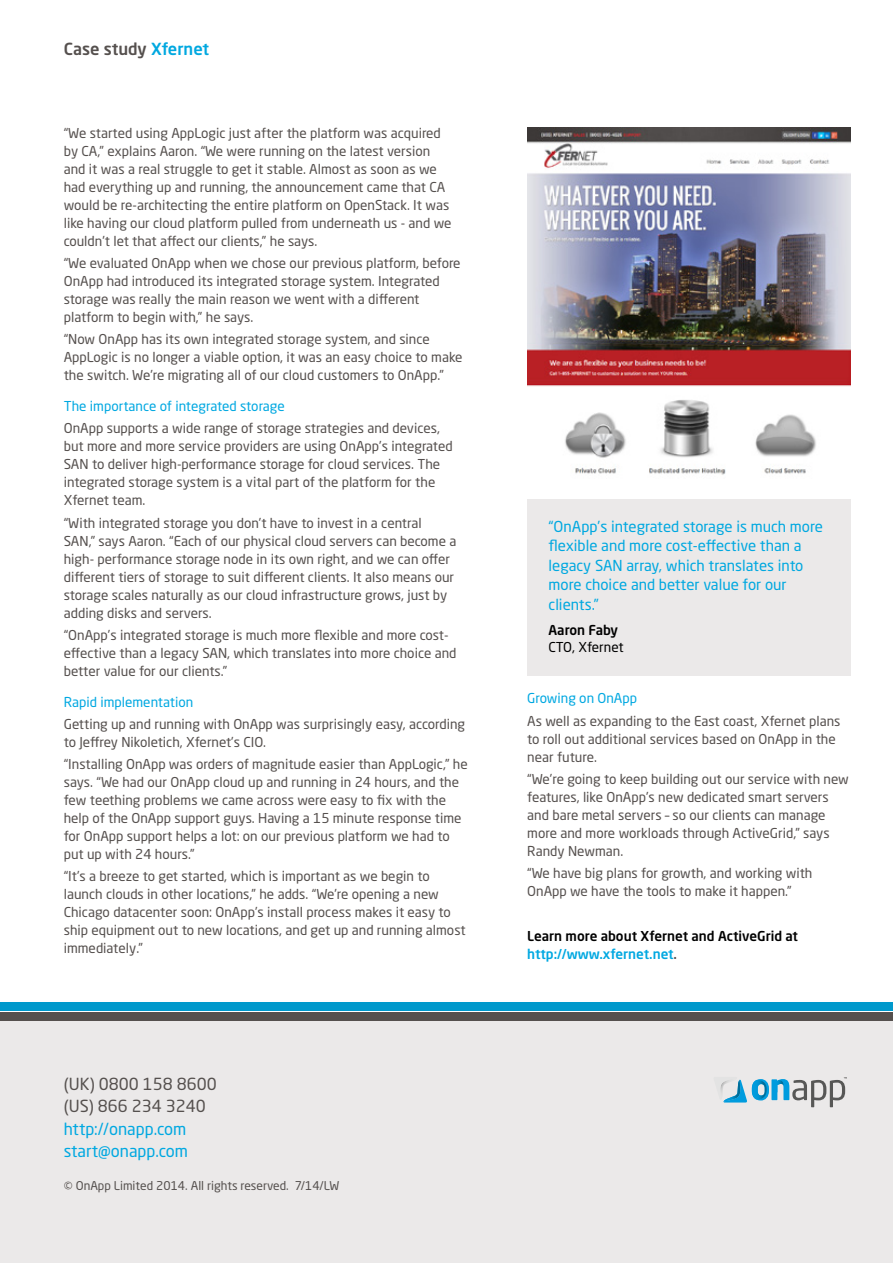
<style>
.page{position:relative;width:893px;height:1263px;background:#fff}
.page>*{position:absolute;margin:0;border:0;box-sizing:border-box;transform-origin:0 0}
.t1{font:16.5px/22.5px "Neo Sans Std";color:#00a8e1}
.t2{font:16.5px/22.5px "Neo Sans Std";color:#55504e}
.t3{font:500 16.5px "Neo Sans Std";color:#55504e}
.t4{font:15px/19.5px "Neo Sans Std";color:#00a8e0}
.t5{font:13.5px/18px "Neo Sans Std";color:#55504e}
.t6{font:500 13.5px/18px "Neo Sans Std";color:#000}
.t7{font:13.5px "Neo Sans Std";color:#00a8e1}
.t8{font:13.5px "Neo Sans Std";color:#000}
.t9{font:12px "Neo Sans Std";color:#55504e}
.s1{color:#00a8e0}
.s2{color:#00a8e1}
.s3{color:#55504e}
</style>
<div class="page">
<div style="left:0;top:1020px;width:893px;height:243px;background:#ebe9e9"></div>
<div style="left:0;top:1012px;width:893px;height:8px;background:#55504e"></div>
<div style="left:0;top:1003px;width:893px;height:8px;background:#09c"></div>
<svg style="left:720px;top:1077px;width:127px;height:30px"></svg>
<img style="left:724px;top:1080px;width:16px;height:21px">
<div style="left:527px;top:499px;width:323px;height:176px;background:#ebe9e9"></div>
<img style="left:527px;top:128px;width:323px;height:347px">
<p class="t3" style="left:64px;top:39px;width:147px">Case study <span class="s1">Xfernet</span></p>
<p class="t5" style="left:64px;top:124px;width:389px">“We started using AppLogic just after the platform was acquired by CA,” explains Aaron. “We were running on the latest version and it was a real struggle to get it stable. Almost as soon as we had everything up and running, the announcement came that CA would be re-architecting the entire platform on OpenStack. It was like having our cloud platform pulled from underneath us - and we couldn’t let that affect our clients,” he says.</p>
<p class="t5" style="left:64px;top:254px;width:398px">“We evaluated OnApp when we chose our previous platform, before OnApp had introduced its integrated storage system. Integrated storage was really the main reason we went with a different platform to begin with,” he says.</p>
<p class="t5" style="left:64px;top:330px;width:400px">“Now OnApp has its own integrated storage system, and since<br>AppLogic is no longer a viable option, it was an easy choice to make the switch. We’re migrating all of our cloud customers to OnApp.”</p>
<p class="t7" style="left:64px;top:398px;width:223px">The importance of integrated storage</p>
<p class="t5" style="left:64px;top:419px;width:390px">OnApp supports a wide range of storage strategies and devices, but more and more service providers are using OnApp’s integrated SAN to deliver high-performance storage for cloud services. The integrated storage system is a vital part of the platform for the Xfernet team.</p>
<p class="t5" style="left:64px;top:513px;width:394px">“With integrated storage you don’t have to invest in a central SAN,” says Aaron. “Each of our physical cloud servers can become a high- performance storage node in its own right, and we can offer different tiers of storage to suit different clients. It also means our storage scales naturally as our cloud infrastructure grows, just by adding disks and servers.</p>
<p class="t5" style="left:64px;top:626px;width:394px">“OnApp’s integrated storage is much more flexible and more cost&shy;effective than a legacy SAN, which translates into more choice and better value for our clients.”</p>
<p class="t7" style="left:64px;top:693px;width:131px">Rapid implementation</p>
<p class="t5" style="left:64px;top:715px;width:403px">Getting up and running with OnApp was surprisingly easy, according to Jeffrey Nikoletich, Xfernet’s CIO.</p>
<p class="t5" style="left:64px;top:755px;width:405px">“Installing OnApp was orders of magnitude easier than AppLogic,” he says. “We had our OnApp cloud up and running in 24 hours, and the few teething problems we came across were easy to fix with the help of the OnApp support guys. Having a 15 minute response time for OnApp support helps a lot: on our previous platform we had to put up with 24 hours.”</p>
<p class="t5" style="left:64px;top:867px;width:403px">“It’s a breeze to get started, which is important as we begin to launch clouds in other locations,” he adds. “We’re opening a new Chicago datacenter soon: OnApp’s install process makes it easy to ship equipment out to new locations, and get up and running almost immediately.”</p>
<p class="t2" style="left:64px;top:1072px;width:155px">(UK) 0800 158 8600 (US) 866 234 3240</p>
<p class="t1" style="left:64px;top:1117px;width:126px">http://onapp.com start@onapp.com</p>
<p class="t9" style="left:64px;top:1178px;width:277px">© OnApp Limited 2014. All rights reserved. 7/14/LW</p>
<p class="t4" style="left:549px;top:516px;width:276px">“OnApp’s integrated storage is much more flexible and more cost-effective than a legacy SAN array, which translates into more choice and better value for our clients.”</p>
<p class="t6" style="left:549px;top:621px;width:71px">Aaron Faby</p>
<p class="t8" style="left:549px;top:638px;width:77px">CTO, Xfernet</p>
<p class="t7" style="left:527px;top:690px;width:111px">Growing on OnApp</p>
<p class="t5" style="left:527px;top:711px;width:315px">As well as expanding to the East coast, Xfernet plans to roll out additional services based on OnApp in the near future.</p>
<p class="t5" style="left:527px;top:770px;width:323px">“We’re going to keep building out our service with new features, like OnApp’s new dedicated smart servers and bare metal servers – so our clients can manage more and more workloads through ActiveGrid,” says Randy Newman.</p>
<p class="t5" style="left:527px;top:864px;width:287px">“We have big plans for growth, and working with<br>OnApp we have the tools to make it happen.”</p>
<p class="t6" style="left:527px;top:926px;width:272px">Learn more about Xfernet and ActiveGrid at <span class="s2">http://www.xfernet.net</span><span class="s3">.</span></p>
</div>
